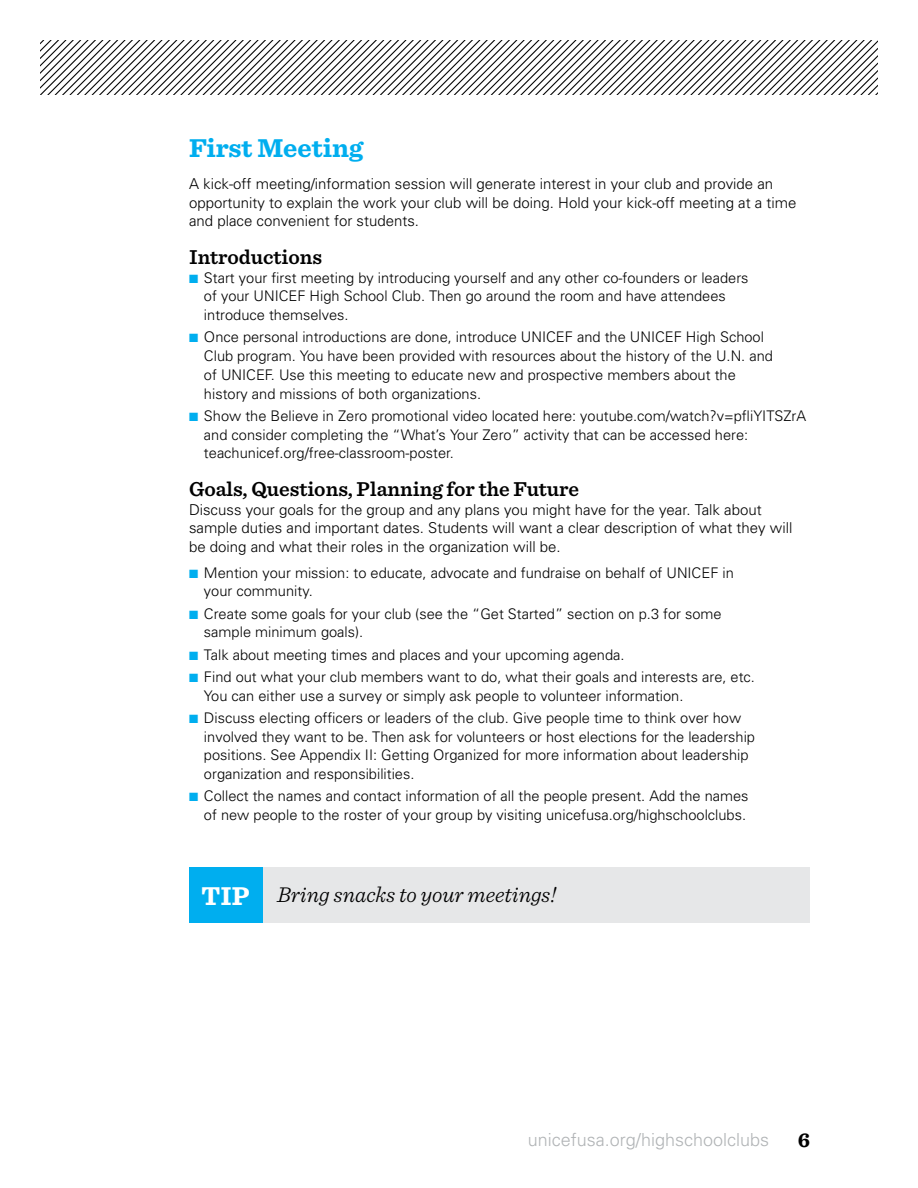
<style>
.page{position:relative;width:918px;height:1188px;background:#fff}
.page>*{position:absolute;margin:0;border:0;box-sizing:border-box;transform-origin:0 0}
.t1{font:700 27px "Sentinel";color:#00aeef}
.t2{font:italic 300 22.5px "Sentinel";color:#000}
.t3{font:600 21px "Sentinel";color:#000}
.t4{font:700 21px "Sentinel";color:#000}
.t5{font:300 18px "Univers";color:#b1b4b6}
.t6{font:300 15px/18.8px "Univers";color:#000}
.t7{font:300 14.7px/18.8px "Univers";color:#000}
.s1{color:#00aeef}
.s2{font-weight:700;font-style:normal;font-size:27px;color:#fff}
</style>
<div class="page">
<svg style="left:40px;top:40px;width:838px;height:54px"></svg>
<div style="left:257px;top:867px;width:553px;height:55px;background:#e6e7e8"></div>
<div style="left:189px;top:867px;width:73px;height:55px;background:#00aeef"></div>
<h1 class="t1" style="left:189px;top:126px;width:176px">First Meeting</h1>
<p class="t6" style="left:189px;top:174px;width:609px">A kick-off meeting/information session will generate interest in your club and provide an opportunity to explain the work your club will be doing. Hold your kick-off meeting at a time and place convenient for students.</p>
<h3 class="t3" style="left:189px;top:241px;width:135px">Introductions</h3>
<p class="t7" style="left:204px;top:268px;width:546px;text-indent:-15px"><span class="s1">■</span> Start your first meeting by introducing yourself and any other co-founders or leaders of your UNICEF High School Club. Then go around the room and have attendees introduce themselves.</p>
<p class="t7" style="left:204px;top:327px;width:570px;text-indent:-15px"><span class="s1">■</span> Once personal introductions are done, introduce UNICEF and the UNICEF High School Club program. You have been provided with resources about the history of the U.N. and of UNICEF. Use this meeting to educate new and prospective members about the history and missions of both organizations.</p>
<p class="t7" style="left:204px;top:406px;width:604px;text-indent:-15px"><span class="s1">■</span> Show the Believe in Zero promotional video located here: youtube.com/watch?v=pfliYITSZrA and consider completing the “What’s Your Zero” activity that can be accessed here: teachunicef.org/free-classroom-poster.</p>
<h3 class="t3" style="left:189px;top:473px;width:392px">Goals, Questions, Planning for the Future</h3>
<p class="t6" style="left:189px;top:500px;width:605px">Discuss your goals for the group and any plans you might have for the year. Talk about sample duties and important dates. Students will want a clear description of what they will be doing and what their roles in the organization will be.</p>
<p class="t7" style="left:204px;top:563px;width:531px;text-indent:-15px"><span class="s1">■</span> Mention your mission: to educate, advocate and fundraise on behalf of UNICEF in your community.</p>
<p class="t7" style="left:204px;top:604px;width:519px;text-indent:-15px"><span class="s1">■</span> Create some goals for your club (see the “Get Started” section on p.3 for some sample minimum goals).</p>
<p class="t7" style="left:189px;top:645px;width:437px"><span class="s1">■</span> Talk about meeting times and places and your upcoming agenda.</p>
<p class="t7" style="left:204px;top:667px;width:553px;text-indent:-15px"><span class="s1">■</span> Find out what your club members want to do, what their goals and interests are, etc.<br>You can either use a survey or simply ask people to volunteer information.</p>
<p class="t7" style="left:204px;top:708px;width:553px;text-indent:-15px"><span class="s1">■</span> Discuss electing officers or leaders of the club. Give people time to think over how involved they want to be. Then ask for volunteers or host elections for the leadership positions. See Appendix II: Getting Organized for more information about leadership organization and responsibilities.</p>
<p class="t7" style="left:189px;top:786px;width:561px;text-align:right"><span class="s1">■</span> Collect the names and contact information of all the people present. Add the names of new people to the roster of your group by visiting unicefusa.org/highschoolclubs.</p>
<h2 class="t2" style="left:202px;top:877px;width:356px"><span class="s2">TIP</span> Bring snacks to your meetings!</h2>
<p class="t5" style="left:528px;top:1128px;width:243px">unicefusa.org/highschoolclubs</p>
<h3 class="t4" style="left:798px;top:1123px;width:14px">6</h3>
</div>
